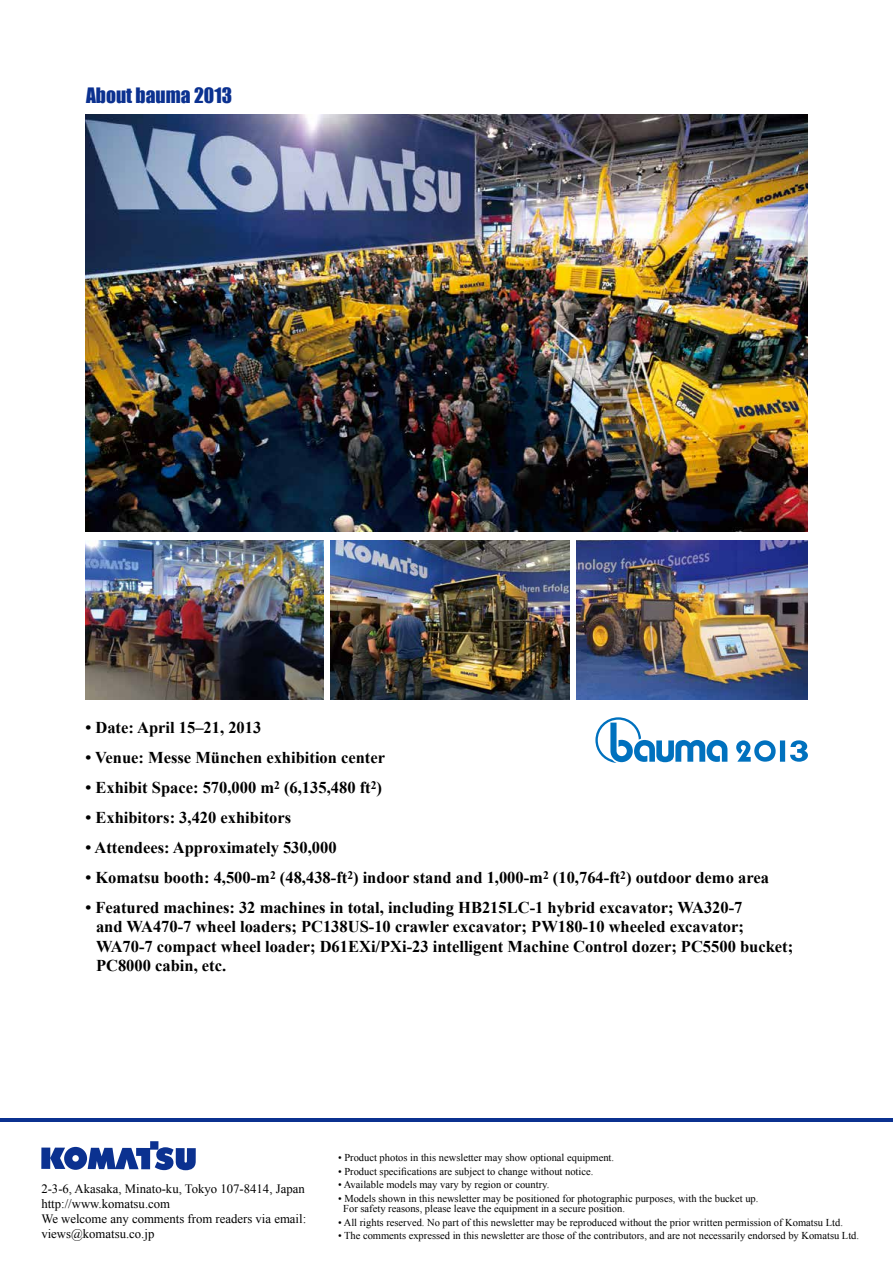
<style>
.page{position:relative;width:893px;height:1263px;background:#fff}
.page>*{position:absolute;margin:0;border:0;box-sizing:border-box;transform-origin:0 0}
.t1{font:19.5px "Impact";color:#0b3190}
.t2{font:700 16.5px/19.5px "Times New Roman";color:#000}
.t3{font:12.75px/15px "Times New Roman";color:#000}
.t4{font:10.5px/10.5px "Times New Roman";color:#000}
</style>
<div class="page">
<svg style="left:41px;top:1141px;width:155px;height:29px"></svg>
<hr style="left:0;top:1118px;width:893px;height:4px;background:#0b3190">
<img style="left:85px;top:115px;width:722px;height:416px">
<img style="left:577px;top:540px;width:231px;height:159px">
<img style="left:85px;top:540px;width:238px;height:160px">
<img style="left:331px;top:540px;width:238px;height:160px">
<svg style="left:595px;top:717px;width:132px;height:46px"></svg>
<svg style="left:736px;top:740px;width:72px;height:22px"></svg>
<h1 class="t1" style="left:86px;top:80px;width:148px">About bauma 2013</h1>
<h2 class="t2" style="left:86px;top:717px;width:177px">• Date: April 15–21, 2013</h2>
<h2 class="t2" style="left:86px;top:747px;width:301px">• Venue: Messe München exhibition center</h2>
<h2 class="t2" style="left:86px;top:777px;width:298px">• Exhibit Space: 570,000 m<sup>2</sup> (6,135,480 ft<sup>2</sup>)</h2>
<h2 class="t2" style="left:86px;top:807px;width:207px">• Exhibitors: 3,420 exhibitors</h2>
<h2 class="t2" style="left:86px;top:837px;width:253px">• Attendees: Approximately 530,000</h2>
<h2 class="t2" style="left:86px;top:867px;width:685px">• Komatsu booth: 4,500-m<sup>2</sup> (48,438-ft<sup>2</sup>) indoor stand and 1,000-m<sup>2</sup> (10,764-ft<sup>2</sup>) outdoor demo area</h2>
<p class="t2" style="left:96px;top:897px;width:699px;text-indent:-10px">• Featured machines: 32 machines in total, including HB215LC-1 hybrid excavator; WA320-7<br>and WA470-7 wheel loaders; PC138US-10 crawler excavator; PW180-10 wheeled excavator; WA70-7 compact wheel loader; D61EXi/PXi-23 intelligent Machine Control dozer; PC5500 bucket; PC8000 cabin, etc.</p>
<p class="t3" style="left:41px;top:1181px;width:266px">2-3-6, Akasaka, Minato-ku, Tokyo 107-8414, Japan http://www.komatsu.com<br>We welcome any comments from readers via email: views@komatsu.co.jp</p>
<p class="t4" style="left:338px;top:1152px;width:278px">• Product photos in this newsletter may show optional equipment.</p>
<p class="t4" style="left:338px;top:1166px;width:257px">• Product specifications are subject to change without notice.</p>
<p class="t4" style="left:338px;top:1179px;width:213px">• Available models may vary by region or country.</p>
<p class="t4" style="left:343px;top:1193px;width:417px;text-indent:-5px">• Models shown in this newsletter may be positioned for photographic purposes, with the bucket up.<br>For safety reasons, please leave the equipment in a secure position.</p>
<p class="t4" style="left:338px;top:1217px;width:506px">• All rights reserved. No part of this newsletter may be reproduced without the prior written permission of Komatsu Ltd.</p>
<p class="t4" style="left:338px;top:1230px;width:523px">• The comments expressed in this newsletter are those of the contributors, and are not necessarily endorsed by Komatsu Ltd.</p>
</div>
